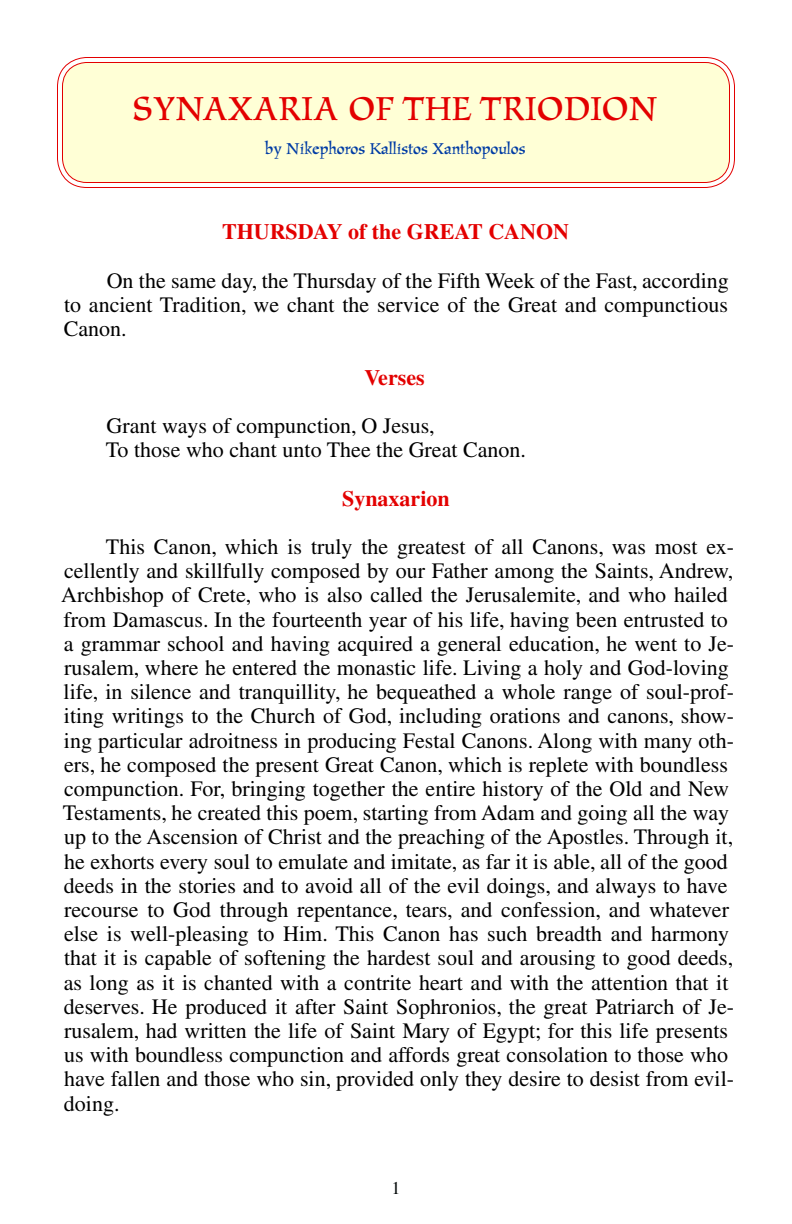
<style>
.page{position:relative;width:792px;height:1224px;background:#fff}
.page>*{position:absolute;margin:0;border:0;box-sizing:border-box;transform-origin:0 0}
.t1{font:39.2px "Amigo";color:#e30000}
.t2{font:22px/24.2px "CTOS Times Pro";color:#000;text-align:justify}
.center{font:700 22px "CTOS Times Pro";color:#e30000}
.t3{font:18.6px "Amigo";color:#003ca5}
.t4{font:18px "CTOS Times Pro";color:#050a0a}
</style>
<div class="page">
<div style="left:62px;top:62px;width:668px;height:121px;background:#ffffd6;border-radius:25px"></div>
<div style="left:57px;top:57px;width:678px;height:131px;border:1px solid #e30000;border-radius:29px"></div>
<div style="left:62px;top:62px;width:668px;height:121px;border:1px solid #e30000;border-radius:25px"></div>
<p class="t1" style="left:132px;top:88px;width:527px">SYNAXARIA OF THE TRIODION</p>
<p class="t3" style="left:265px;top:139px;width:262px">by Nikephoros Kallistos Xanthopoulos</p>
<p class="center" style="left:222px;top:212px;width:348px">THURSDAY of the GREAT CANON</p>
<p class="t2" style="left:64px;top:267px;width:667px;text-indent:43px">On the same day, the Thursday of the Fifth Week of the Fast, according to ancient Tradition, we chant the service of the Great and compunctious Canon.</p>
<p class="center" style="left:365px;top:358px;width:62px">Verses</p>
<p class="t2" style="left:107px;top:412px;width:330px">Grant ways of compunction, O Jesus,</p>
<p class="t2" style="left:106px;top:436px;width:422px">To those who chant unto Thee the Great Canon.</p>
<p class="center" style="left:342px;top:479px;width:109px">Synaxarion</p>
<p class="t2" style="left:61px;top:533px;width:674px;text-align:left;text-indent:45px">This Canon, which is truly the greatest of all Canons, was most ex&shy;cellently and skillfully composed by our Father among the Saints, Andrew, Archbishop of Crete, who is also called the Jerusalemite, and who hailed from Damascus. In the fourteenth year of his life, having been entrusted to a grammar school and having acquired a general education, he went to Je&shy;rusalem, where he entered the monastic life. Living a holy and God-loving life, in silence and tranquillity, he bequeathed a whole range of soul-prof&shy;iting writings to the Church of God, including orations and canons, show&shy;ing particular adroitness in producing Festal Canons. Along with many oth&shy;ers, he composed the present Great Canon, which is replete with boundless compunction. For, bringing together the entire history of the Old and New Testaments, he created this poem, starting from Adam and going all the way up to the Ascension of Christ and the preaching of the Apostles. Through it, he exhorts every soul to emulate and imitate, as far it is able, all of the good deeds in the stories and to avoid all of the evil doings, and always to have recourse to God through repentance, tears, and confession, and whatever else is well-pleasing to Him. This Canon has such breadth and harmony that it is capable of softening the hardest soul and arousing to good deeds, as long as it is chanted with a contrite heart and with the attention that it deserves. He produced it after Saint Sophronios, the great Patriarch of Je&shy;rusalem, had written the life of Saint Mary of Egypt; for this life presents us with boundless compunction and affords great consolation to those who have fallen and those who sin, provided only they desire to desist from evil&shy;doing.</p>
<p class="t4" style="left:392px;top:1172px;width:10px">1</p>
</div>
